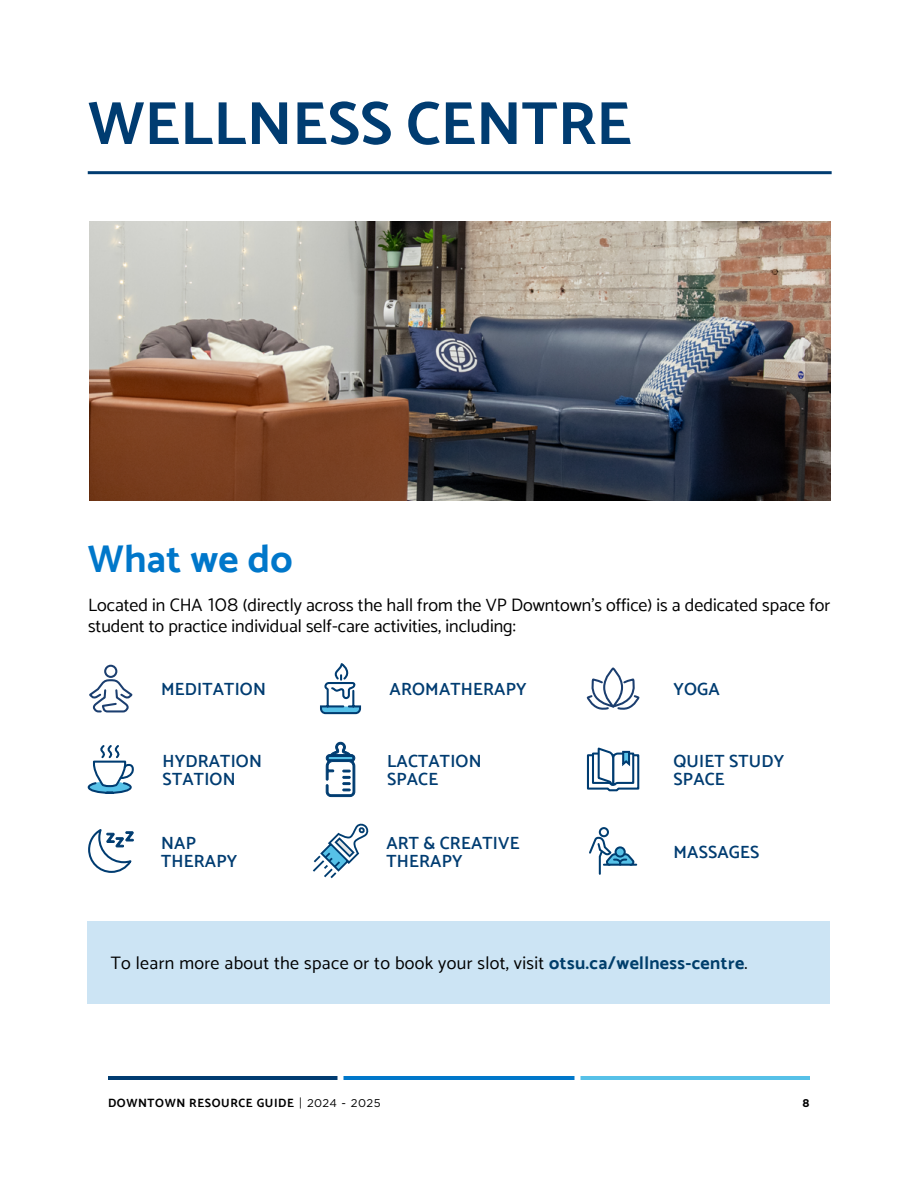
<style>
.page{position:relative;width:918px;height:1188px;background:#fff}
.page>*{position:absolute;margin:0;border:0;box-sizing:border-box;transform-origin:0 0}
.t1{font:700 61.2px "Catamaran";color:#003c71}
.t2{font:700 39px "Catamaran";letter-spacing:.005em;color:#0077ca}
.t3{font:18px/21.6px "Catamaran";color:#000}
.t4{font:18px "Catamaran";letter-spacing:.02em;color:#000}
.t5{font:600 17.7px/17.7px "Catamaran";letter-spacing:.01em;color:#003c71}
.t6{font:700 12px "Catamaran";letter-spacing:.05em;color:#000}
.t7{font:700 11.25px "Gotham";color:#000}
.s1{font-family:"Gotham"}
.s2{font-weight:700;color:#003e6b}
.s3{font-family:"Gotham";font-weight:400}
.s4{font-family:"Gotham";font-weight:400;font-size:11.25px}
</style>
<div class="page">
<img style="left:108px;top:1077px;width:702px;height:3px">
<svg style="left:586px;top:668px;width:54px;height:42px"></svg>
<svg style="left:326px;top:742px;width:29px;height:55px"></svg>
<svg style="left:320px;top:663px;width:42px;height:52px"></svg>
<svg style="left:87px;top:664px;width:47px;height:130px"></svg>
<svg style="left:586px;top:747px;width:54px;height:45px"></svg>
<svg style="left:88px;top:829px;width:46px;height:44px"></svg>
<div style="left:599px;top:827px;width:10px;height:10px;border:2px solid #003d70;border-radius:50%"></div>
<svg style="left:589px;top:835px;width:49px;height:40px"></svg>
<div style="left:616px;top:847px;width:9px;height:10px;background:#57c2e8;border-radius:50%"></div>
<div style="left:615px;top:846px;width:11px;height:12px;border:2px solid #003d70;border-radius:50%"></div>
<svg style="left:312px;top:823px;width:57px;height:56px"></svg>
<img style="left:89px;top:222px;width:741px;height:279px">
<hr style="left:88px;top:171px;width:744px;height:3px;background:#003c71">
<div style="left:88px;top:921px;width:742px;height:83px;background:#cce4f4"></div>
<h1 class="t1" style="left:88px;top:87px;width:545px">WELLNESS CENTRE</h1>
<h2 class="t2" style="left:88px;top:536px;width:206px">What we do</h2>
<p class="t3" style="left:88px;top:594px;width:744px">Located in CHA <span class="s1">108</span> (directly across the hall from the VP Downtown’s office) is a dedicated space for student to practice individual self-care activities, including:</p>
<p class="t5" style="left:161px;top:680px;width:106px">MEDITATION</p>
<p class="t5" style="left:390px;top:680px;width:139px">AROMATHERAPY</p>
<p class="t5" style="left:674px;top:680px;width:48px">YOGA</p>
<p class="t5" style="left:163px;top:752px;width:101px">HYDRATION<br>STATION</p>
<p class="t5" style="left:387px;top:752px;width:96px">LACTATION<br>SPACE</p>
<p class="t5" style="left:674px;top:752px;width:112px">QUIET STUDY<br>SPACE</p>
<p class="t5" style="left:386px;top:834px;width:135px">ART &amp; CREATIVE<br>THERAPY</p>
<p class="t5" style="left:161px;top:834px;width:78px">NAP<br>THERAPY</p>
<p class="t5" style="left:674px;top:843px;width:87px">MASSAGES</p>
<p class="t4" style="left:111px;top:952px;width:638px">To learn more about the space or to book your slot, visit <span class="s2">otsu.ca/wellness-centre</span>.</p>
<p class="t6" style="left:108px;top:1096px;width:274px">DOWNTOWN RESOURCE GUIDE <span class="s3">|</span> <span class="s4">2024 - 2025</span></p>
<p class="t7" style="left:803px;top:1095px;width:9px">8</p>
</div>
